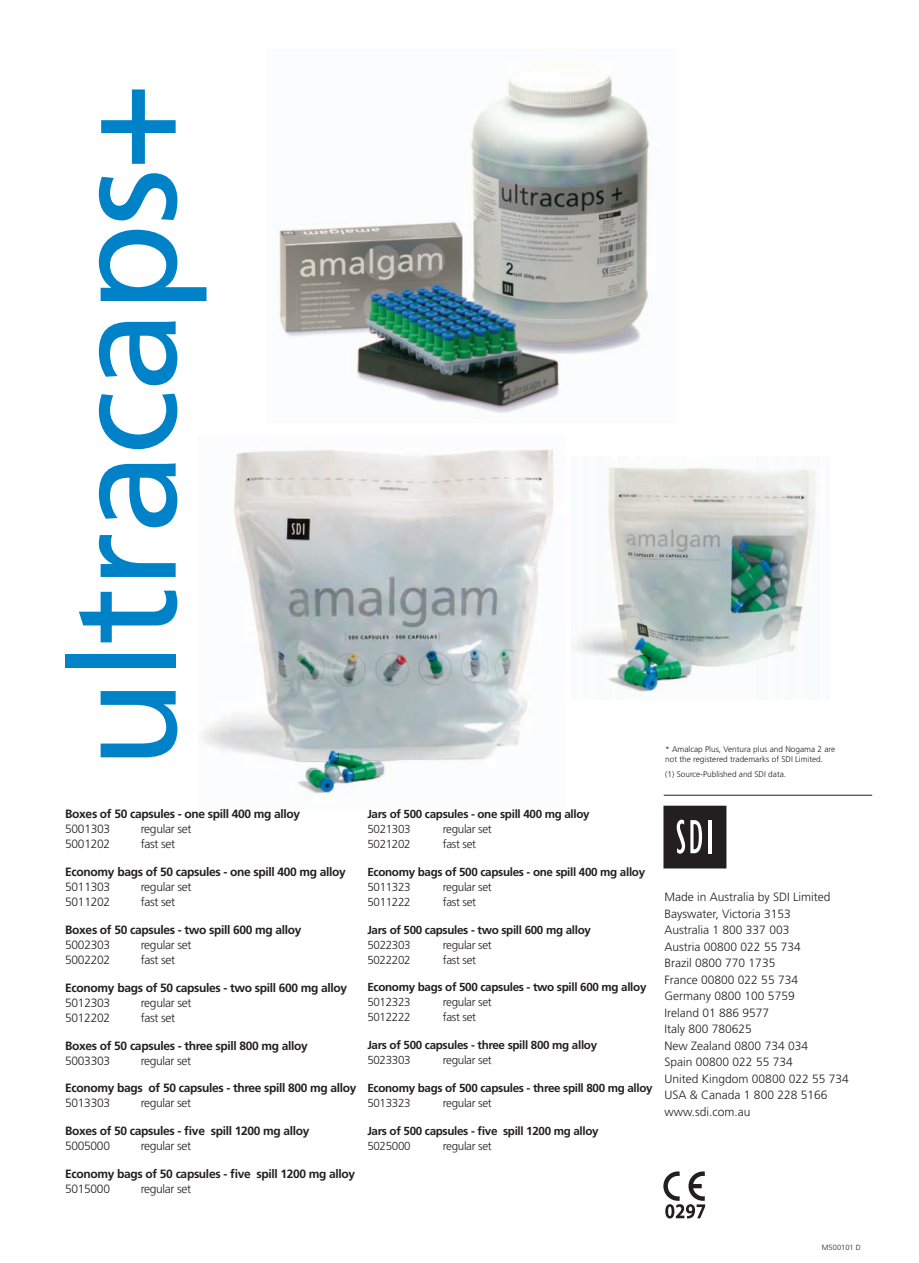
<style>
.page{position:relative;width:919px;height:1263px;background:#fff}
.page>*{position:absolute;margin:0;border:0;box-sizing:border-box;transform-origin:0 0}
.t1{font:147px "Frutiger";letter-spacing:-.015em;color:#0082c8}
.t2{font:700 12px "Frutiger";letter-spacing:-.03em;color:#231f20}
.t3{font:300 12px/16.5px "Frutiger";color:#231f20}
.t4{font:300 12px "Frutiger";letter-spacing:-.03em;color:#231f20}
.t5{font:700 11.7px "Frutiger";letter-spacing:-.03em;color:#231f20}
.t6{font:300 11.7px "Frutiger";letter-spacing:-.03em;color:#231f20}
.t7{font:300 8.25px/10.5px "Frutiger";color:#231f20}
.t8{font:300 7.5px "Frutiger";color:#231f20}
</style>
<div class="page">
<img style="left:279px;top:75px;width:371px;height:338px">
<img style="left:202px;top:449px;width:352px;height:345px">
<img style="left:571px;top:467px;width:245px;height:230px">
<div style="left:664px;top:806px;width:61px;height:62px;background:#231f20"></div>
<div style="left:663px;top:806px;width:63px;height:62px;border:1px solid #231f20"></div>
<svg style="left:676px;top:819px;width:26px;height:35px"></svg>
<hr style="left:708px;top:820px;width:3px;height:33px;background:#fff">
<hr style="left:663px;top:795px;width:209px;height:1px;background:#231f20">
<svg style="left:663px;top:1171px;width:43px;height:48px"></svg>
<h1 class="t1" style="left:65px;top:769px;width:688px;rotate:-90deg">ultracaps+</h1>
<p class="t7" style="left:665px;top:744px;width:171px">* Amalcap Plus, Ventura plus and Nogama 2 are not the registered trademarks of SDI Limited.</p>
<p class="t7" style="left:665px;top:770px;width:122px">(1) Source-Published and SDI data.</p>
<p class="t2" style="left:65px;top:809px;width:236px">Boxes of 50 capsules - one spill 400 mg alloy</p>
<p class="t4" style="left:65px;top:824px;width:46px">5001303</p>
<p class="t4" style="left:141px;top:824px;width:52px">regular set</p>
<p class="t4" style="left:65px;top:839px;width:46px">5001202</p>
<p class="t3" style="left:141px;top:837px;width:36px">fast set</p>
<p class="t2" style="left:65px;top:867px;width:282px">Economy bags of 50 capsules - one spill 400 mg alloy</p>
<p class="t4" style="left:65px;top:882px;width:46px">5011303</p>
<p class="t4" style="left:141px;top:882px;width:52px">regular set</p>
<p class="t4" style="left:65px;top:897px;width:46px">5011202</p>
<p class="t3" style="left:141px;top:895px;width:36px">fast set</p>
<p class="t2" style="left:65px;top:925px;width:237px">Boxes of 50 capsules - two spill 600 mg alloy</p>
<p class="t4" style="left:65px;top:940px;width:46px">5002303</p>
<p class="t4" style="left:141px;top:940px;width:52px">regular set</p>
<p class="t4" style="left:65px;top:955px;width:46px">5002202</p>
<p class="t3" style="left:141px;top:952px;width:36px">fast set</p>
<p class="t2" style="left:65px;top:983px;width:283px">Economy bags of 50 capsules - two spill 600 mg alloy</p>
<p class="t4" style="left:65px;top:998px;width:46px">5012303</p>
<p class="t4" style="left:141px;top:998px;width:52px">regular set</p>
<p class="t4" style="left:65px;top:1013px;width:46px">5012202</p>
<p class="t3" style="left:141px;top:1010px;width:36px">fast set</p>
<p class="t2" style="left:65px;top:1040px;width:244px">Boxes of 50 capsules - three spill 800 mg alloy</p>
<p class="t4" style="left:65px;top:1055px;width:46px">5003303</p>
<p class="t4" style="left:141px;top:1055px;width:52px">regular set</p>
<p class="t2" style="left:65px;top:1083px;width:293px">Economy bags of 50 capsules - three spill 800 mg alloy</p>
<p class="t4" style="left:65px;top:1098px;width:46px">5013303</p>
<p class="t4" style="left:141px;top:1098px;width:52px">regular set</p>
<p class="t2" style="left:65px;top:1126px;width:245px">Boxes of 50 capsules - five spill 1200 mg alloy</p>
<p class="t4" style="left:65px;top:1141px;width:46px">5005000</p>
<p class="t4" style="left:141px;top:1141px;width:52px">regular set</p>
<p class="t2" style="left:65px;top:1169px;width:291px">Economy bags of 50 capsules - five spill 1200 mg alloy</p>
<p class="t4" style="left:65px;top:1184px;width:46px">5015000</p>
<p class="t4" style="left:141px;top:1184px;width:52px">regular set</p>
<p class="t5" style="left:367px;top:809px;width:224px">Jars of 500 capsules - one spill 400 mg alloy</p>
<p class="t6" style="left:367px;top:824px;width:45px">5021303</p>
<p class="t6" style="left:443px;top:824px;width:50px">regular set</p>
<p class="t6" style="left:367px;top:839px;width:45px">5021202</p>
<p class="t6" style="left:443px;top:839px;width:35px">fast set</p>
<p class="t5" style="left:367px;top:867px;width:279px">Economy bags of 500 capsules - one spill 400 mg alloy</p>
<p class="t6" style="left:367px;top:882px;width:45px">5011323</p>
<p class="t6" style="left:443px;top:882px;width:50px">regular set</p>
<p class="t6" style="left:367px;top:897px;width:45px">5011222</p>
<p class="t6" style="left:443px;top:897px;width:35px">fast set</p>
<p class="t5" style="left:367px;top:925px;width:225px">Jars of 500 capsules - two spill 600 mg alloy</p>
<p class="t6" style="left:367px;top:940px;width:45px">5022303</p>
<p class="t6" style="left:443px;top:940px;width:50px">regular set</p>
<p class="t6" style="left:367px;top:955px;width:45px">5022202</p>
<p class="t6" style="left:443px;top:955px;width:35px">fast set</p>
<p class="t5" style="left:367px;top:983px;width:280px">Economy bags of 500 capsules - two spill 600 mg alloy</p>
<p class="t6" style="left:367px;top:998px;width:45px">5012323</p>
<p class="t6" style="left:443px;top:998px;width:50px">regular set</p>
<p class="t6" style="left:367px;top:1013px;width:45px">5012222</p>
<p class="t6" style="left:443px;top:1013px;width:35px">fast set</p>
<p class="t5" style="left:367px;top:1040px;width:231px">Jars of 500 capsules - three spill 800 mg alloy</p>
<p class="t6" style="left:367px;top:1055px;width:45px">5023303</p>
<p class="t6" style="left:443px;top:1055px;width:50px">regular set</p>
<p class="t5" style="left:367px;top:1083px;width:287px">Economy bags of 500 capsules - three spill 800 mg alloy</p>
<p class="t6" style="left:367px;top:1098px;width:45px">5013323</p>
<p class="t6" style="left:443px;top:1098px;width:50px">regular set</p>
<p class="t5" style="left:367px;top:1126px;width:233px">Jars of 500 capsules - five spill 1200 mg alloy</p>
<p class="t6" style="left:367px;top:1141px;width:45px">5025000</p>
<p class="t6" style="left:443px;top:1141px;width:50px">regular set</p>
<p class="t3" style="left:664px;top:889px;width:186px">Made in Australia by SDI Limited<br>Bayswater, Victoria 3153<br>Australia 1 800 337 003<br>Austria 00800 022 55 734<br>Brazil 0800 770 1735<br>France 00800 022 55 734<br>Germany 0800 100 5759<br>Ireland 01 886 9577<br>Italy 800 780625<br>New Zealand 0800 734 034<br>Spain 00800 022 55 734<br>United Kingdom 00800 022 55 734<br>USA &amp; Canada 1 800 228 5166 www.sdi.com.au</p>
<p class="t8" style="left:821px;top:1244px;width:40px">M500101 D</p>
</div>
